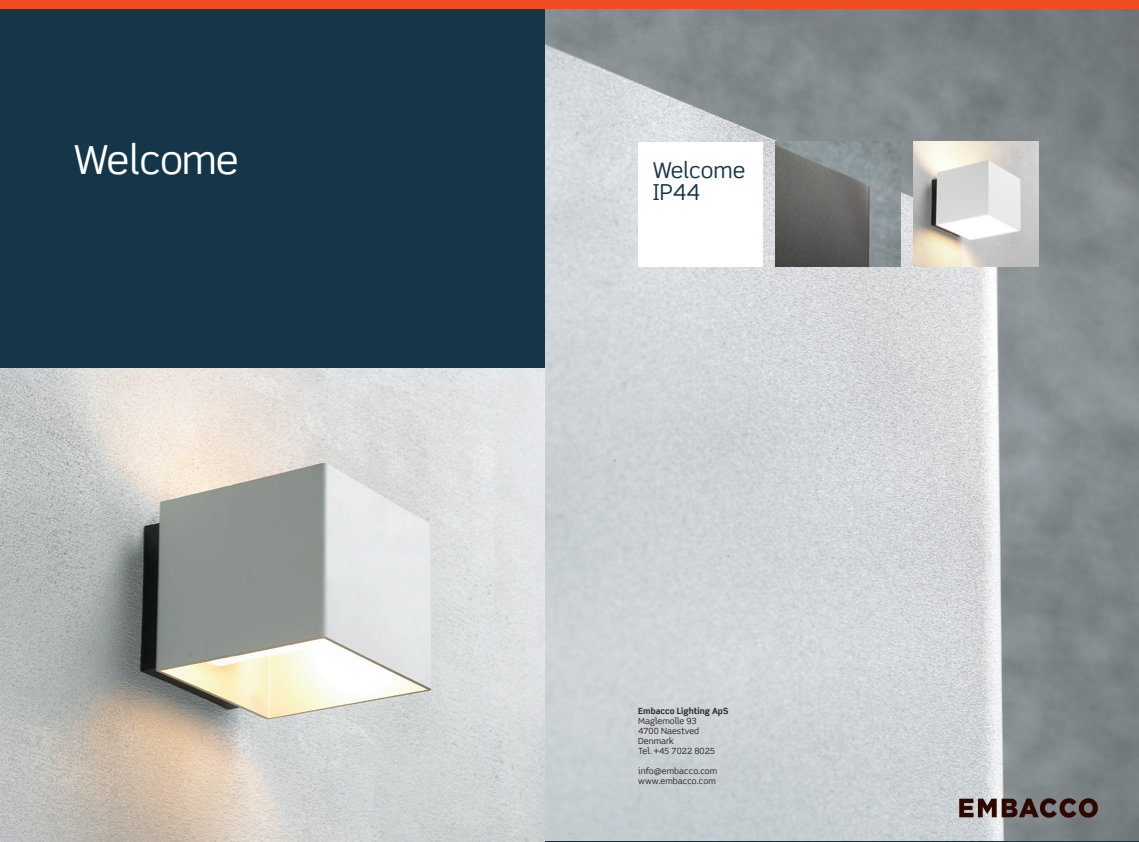
<style>
.page{position:relative;width:1139px;height:842px;background:#fff}
.page>*{position:absolute;margin:0;border:0;box-sizing:border-box;transform-origin:0 0}
.Normal{font:40px "Scene";letter-spacing:-.02em;color:#fff}
.Normal-2{font:22px "Scene";color:#143648}
.Normal-3{font:22px "Scene Alt";color:#143648}
.Normal-4{font:8.5px "Scene Alt";color:#231f20}
.Normal-5{font:700 8.5px "Scene";color:#231f20}
</style>
<div class="page">
<img style="left:544px;top:9px;width:594px;height:832px">
<div style="left:544px;top:0;width:594px;height:9px;background:#f04d22"></div>
<div style="left:0;top:0;width:544px;height:842px;background:#143648"></div>
<img style="left:0;top:369px;width:544px;height:473px">
<div style="left:0;top:0;width:544px;height:9px;background:#f04d22"></div>
<div style="left:638px;top:142px;width:124px;height:124px;background:#fff"></div>
<img style="left:775px;top:142px;width:125px;height:124px">
<img style="left:912px;top:142px;width:125px;height:124px">
<img style="left:959px;top:798px;width:137px;height:19px">
<p class="Normal" style="left:74px;top:134px;width:167px">Welcome</p>
<p class="Normal-2" style="left:652px;top:157px;width:94px">Welcome</p>
<p class="Normal-3" style="left:652px;top:178px;width:48px">IP44</p>
<p class="Normal-5" style="left:638px;top:706px;width:91px">Embacco Lighting ApS</p>
<p class="Normal-4" style="left:638px;top:716px;width:60px">Maglemolle 93</p>
<p class="Normal-4" style="left:638px;top:726px;width:62px">4700 Naestved</p>
<p class="Normal-4" style="left:638px;top:736px;width:37px">Denmark</p>
<p class="Normal-4" style="left:638px;top:746px;width:78px">Tel. +45 7022 8025</p>
<p class="Normal-4" style="left:638px;top:766px;width:80px">info@embacco.com</p>
<p class="Normal-4" style="left:638px;top:776px;width:79px">www.embacco.com</p>
</div>
